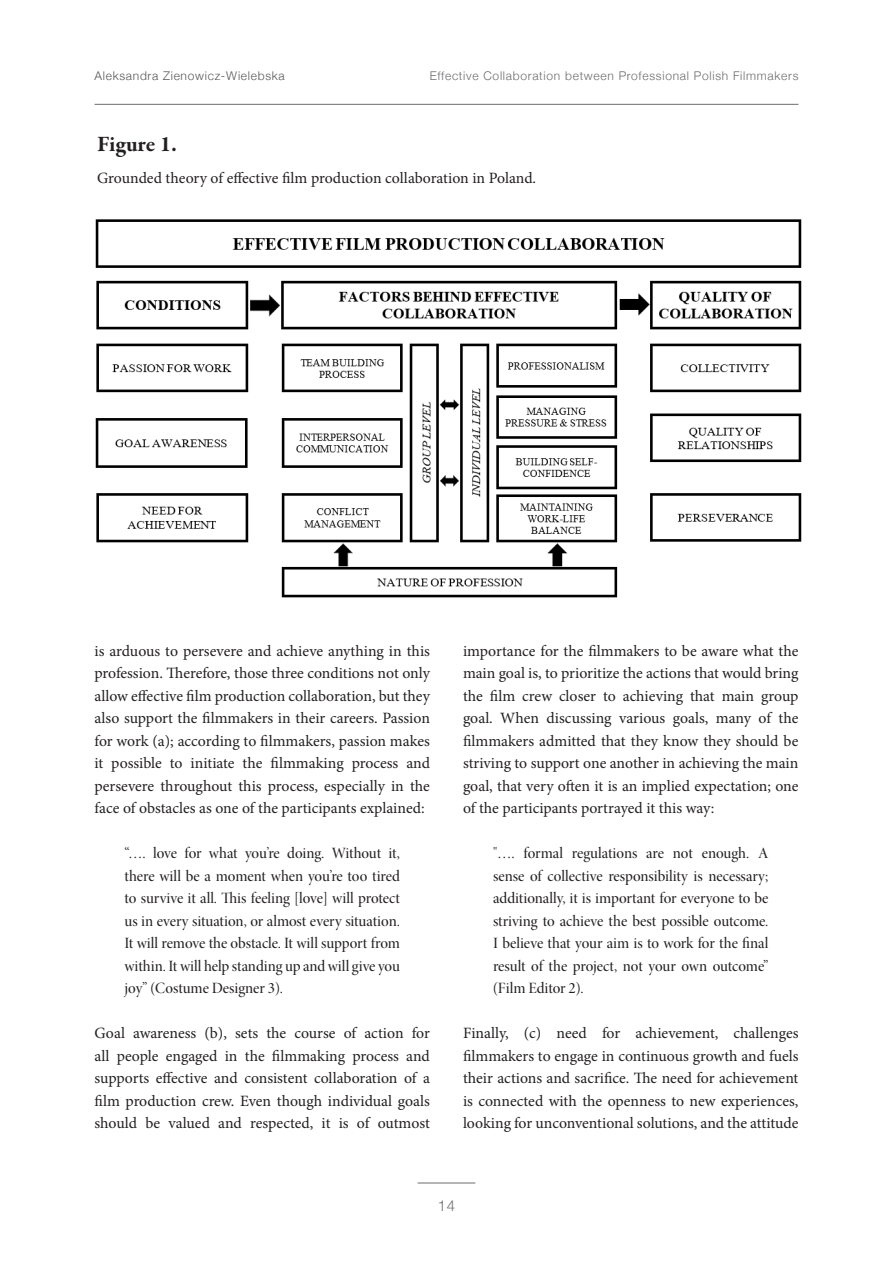
<style>
.page{position:relative;width:893px;height:1263px;background:#fff}
.page>*{position:absolute;margin:0;border:0;box-sizing:border-box;transform-origin:0 0}
.Table_-_Headline{font:700 22.5px "Garamond Premr Pro";letter-spacing:-.005em;color:#231f20}
.Body_text{font:15.75px/22.5px "Minion Pro";color:#231f20;text-align:justify}
.t1{font:15.75px/22.5px "Minion Pro Medium Disp";letter-spacing:-.005em;color:#231f20;text-align:justify}
.t2{font:300 15px "Helvetica Neue";color:#6c6d70}
.t3{font:300 12px "Helvetica Neue";letter-spacing:.06em;color:#6c6d70}
.t4{font:300 12px "Helvetica Neue";letter-spacing:.06em;color:#57585a}
</style>
<div class="page">
<hr style="left:94px;top:104px;width:704px;height:1px;background:#6c6d70">
<hr style="left:418px;top:1183px;width:57px;height:1px;background:#6c6d70">
<img style="left:95px;top:219px;width:707px;height:379px">
<p class="t4" style="left:94px;top:66px;width:192px">Aleksandra Zienowicz-Wielebska</p>
<p class="t3" style="left:430px;top:66px;width:370px">Effective Collaboration between Professional Polish Filmmakers</p>
<p class="Table_-_Headline" style="left:97px;top:130px;width:81px">Figure 1.</p>
<p class="Body_text" style="left:97px;top:167px;width:441px">Grounded theory of effective film production collaboration in Poland.</p>
<p class="Body_text" style="left:94px;top:639px;width:337px">is arduous to persevere and achieve anything in this profession. Therefore, those three conditions not only allow effective film production collaboration, but they also support the filmmakers in their careers. Passion for work (a); according to filmmakers, passion makes it possible to initiate the filmmaking process and persevere throughout this process, especially in the face of obstacles as one of the participants explained:</p>
<p class="t1" style="left:124px;top:842px;width:277px">“…. love for what you’re doing. Without it, there will be a moment when you’re too tired to survive it all. This feeling [love] will protect us in every situation, or almost every situation.<br>It will remove the obstacle. It will support from within. It will help standing up and will give you joy” (Costume Designer 3).</p>
<p class="Body_text" style="left:94px;top:1022px;width:337px">Goal awareness (b), sets the course of action for all people engaged in the filmmaking process and supports effective and consistent collaboration of a film production crew. Even though individual goals should be valued and respected, it is of outmost</p>
<p class="Body_text" style="left:463px;top:639px;width:337px">importance for the filmmakers to be aware what the main goal is, to prioritize the actions that would bring the film crew closer to achieving that main group goal. When discussing various goals, many of the filmmakers admitted that they know they should be striving to support one another in achieving the main goal, that very often it is an implied expectation; one of the participants portrayed it this way:</p>
<p class="t1" style="left:493px;top:842px;width:277px">"…. formal regulations are not enough. A sense of collective responsibility is necessary; additionally, it is important for everyone to be striving to achieve the best possible outcome.<br>I believe that your aim is to work for the final result of the project, not your own outcome” (Film Editor 2).</p>
<p class="Body_text" style="left:463px;top:1022px;width:337px">Finally, (c) need for achievement, challenges filmmakers to engage in continuous growth and fuels their actions and sacrifice. The need for achievement is connected with the openness to new experiences, looking for unconventional solutions, and the attitude</p>
<p class="t2" style="left:438px;top:1193px;width:19px">14</p>
</div>
